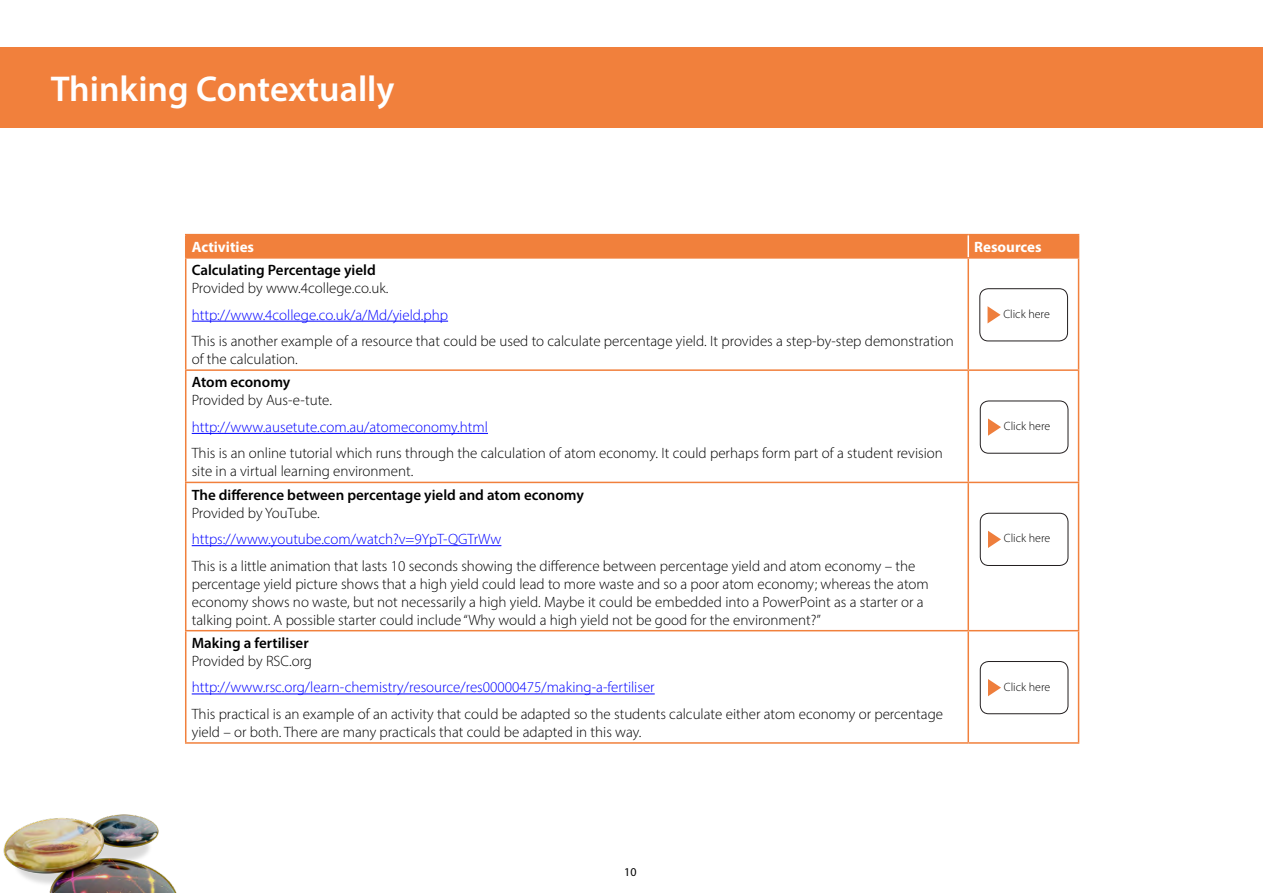
<style>
.page{position:relative;width:1263px;height:893px;background:#fff}
.page>*{position:absolute;margin:0;border:0;box-sizing:border-box;transform-origin:0 0}
.TConc_H1{font:600 36px "Myriad Pro";color:#fff}
.TCont_body{font:300 15px/18px "Myriad Pro";color:#000}
.TCont_body-2{font:300 15px "Myriad Pro";color:#00f}
.TCont_H3{font:600 15px "Myriad Pro";color:#000}
.TCont_TableHeading{font:700 15px "Myriad Pro";color:#fff}
.t1{font:300 12px "Myriad Pro";color:#000}
.t2{font:12px "Myriad Pro";color:#000}
</style>
<div class="page">
<img style="left:3px;top:814px;width:174px;height:79px">
<hr style="left:185px;top:259px;width:1px;height:110px;background:#f1803c">
<hr style="left:967px;top:259px;width:2px;height:110px;background:#f1803c">
<hr style="left:1078px;top:259px;width:1px;height:110px;background:#f1803c">
<hr style="left:185px;top:371px;width:1px;height:111px;background:#f1803c">
<hr style="left:967px;top:371px;width:2px;height:111px;background:#f1803c">
<hr style="left:1078px;top:371px;width:1px;height:111px;background:#f1803c">
<hr style="left:185px;top:483px;width:1px;height:147px;background:#f1803c">
<hr style="left:967px;top:483px;width:2px;height:147px;background:#f1803c">
<hr style="left:1078px;top:483px;width:1px;height:147px;background:#f1803c">
<hr style="left:185px;top:631px;width:1px;height:111px;background:#f1803c">
<hr style="left:967px;top:631px;width:2px;height:111px;background:#f1803c">
<hr style="left:1078px;top:631px;width:1px;height:111px;background:#f1803c">
<hr style="left:185px;top:234px;width:783px;height:1px;background:#f1803c">
<hr style="left:968px;top:234px;width:111px;height:1px;background:#f1803c">
<div style="left:185px;top:235px;width:894px;height:22px;background:#f1803c"></div>
<hr style="left:185px;top:257px;width:783px;height:2px;background:#f1803c">
<hr style="left:968px;top:257px;width:111px;height:2px;background:#f1803c">
<hr style="left:185px;top:369px;width:783px;height:2px;background:#f1803c">
<hr style="left:968px;top:369px;width:111px;height:2px;background:#f1803c">
<hr style="left:185px;top:482px;width:783px;height:1px;background:#f1803c">
<hr style="left:968px;top:482px;width:111px;height:1px;background:#f1803c">
<hr style="left:185px;top:630px;width:783px;height:1px;background:#f1803c">
<hr style="left:968px;top:630px;width:111px;height:1px;background:#f1803c">
<hr style="left:185px;top:742px;width:783px;height:2px;background:#f1803c">
<hr style="left:968px;top:742px;width:111px;height:2px;background:#f1803c">
<hr style="left:967px;top:235px;width:2px;height:22px;background:#fff">
<hr style="left:192px;top:321px;width:256px;height:1px;background:#00f">
<div style="left:979px;top:288px;width:89px;height:53px;border:1px solid #231f20;border-radius:8px"></div>
<svg style="left:987px;top:306px;width:13px;height:17px"></svg>
<hr style="left:192px;top:433px;width:296px;height:1px;background:#00f">
<div style="left:980px;top:401px;width:88px;height:53px;border:1px solid #231f20;border-radius:8px"></div>
<svg style="left:988px;top:418px;width:13px;height:18px"></svg>
<hr style="left:192px;top:545px;width:309px;height:1px;background:#00f">
<div style="left:980px;top:513px;width:88px;height:53px;border:1px solid #231f20;border-radius:8px"></div>
<svg style="left:988px;top:531px;width:13px;height:17px"></svg>
<hr style="left:192px;top:694px;width:463px;height:1px;background:#00f">
<div style="left:980px;top:661px;width:88px;height:53px;border:1px solid #231f20;border-radius:8px"></div>
<svg style="left:988px;top:679px;width:13px;height:17px"></svg>
<div style="left:0;top:47px;width:1263px;height:81px;background:#f1803c"></div>
<h1 class="TConc_H1" style="left:51px;top:66px;width:345px">Thinking Contextually</h1>
<p class="TCont_TableHeading" style="left:192px;top:237px;width:64px">Activities</p>
<p class="TCont_TableHeading" style="left:974px;top:237px;width:69px">Resources</p>
<h3 class="TCont_H3" style="left:192px;top:261px;width:185px">Calculating Percentage yield</h3>
<p class="TCont_body" style="left:192px;top:279px;width:198px">Provided by www.4college.co.uk.</p>
<p class="TCont_body-2" style="left:192px;top:306px;width:258px">http://www.4college.co.uk/a/Md/yield.php</p>
<p class="TCont_body" style="left:192px;top:332px;width:764px">This is another example of a resource that could be used to calculate percentage yield. It provides a step-by-step demonstration of the calculation.</p>
<p class="t1" style="left:1003px;top:307px;width:48px">Click here</p>
<h3 class="TCont_H3" style="left:192px;top:373px;width:100px">Atom economy</h3>
<p class="TCont_body" style="left:192px;top:391px;width:142px">Provided by Aus-e-tute.</p>
<p class="TCont_body-2" style="left:192px;top:418px;width:298px">http://www.ausetute.com.au/atomeconomy.html</p>
<p class="TCont_body" style="left:192px;top:444px;width:753px">This is an online tutorial which runs through the calculation of atom economy. It could perhaps form part of a student revision site in a virtual learning environment.</p>
<h3 class="TCont_H3" style="left:192px;top:485px;width:394px">The difference between percentage yield and atom economy</h3>
<p class="TCont_body" style="left:192px;top:503px;width:130px">Provided by YouTube.</p>
<p class="TCont_body-2" style="left:192px;top:530px;width:311px">https://www.youtube.com/watch?v=9YpT-QGTrWw</p>
<p class="TCont_body" style="left:192px;top:556px;width:738px">This is a little animation that lasts 10 seconds showing the difference between percentage yield and atom economy – the percentage yield picture shows that a high yield could lead to more waste and so a poor atom economy; whereas the atom economy shows no waste, but not necessarily a high yield. Maybe it could be embedded into a PowerPoint as a starter or a talking point. A possible starter could include “Why would a high yield not be good for the environment?”</p>
<h3 class="TCont_H3" style="left:192px;top:633px;width:118px">Making a fertiliser</h3>
<p class="TCont_body" style="left:192px;top:652px;width:122px">Provided by RSC.org</p>
<p class="TCont_body-2" style="left:192px;top:678px;width:464px">http://www.rsc.org/learn-chemistry/resource/res00000475/making-a-fertiliser</p>
<p class="TCont_body" style="left:192px;top:705px;width:753px">This practical is an example of an activity that could be adapted so the students calculate either atom economy or percentage yield – or both. There are many practicals that could be adapted in this way.</p>
<p class="t2" style="left:624px;top:865px;width:14px">10</p>
<p class="t1" style="left:1004px;top:419px;width:48px">Click here</p>
<p class="t1" style="left:1004px;top:531px;width:48px">Click here</p>
<p class="t1" style="left:1004px;top:679px;width:48px">Click here</p>
</div>
